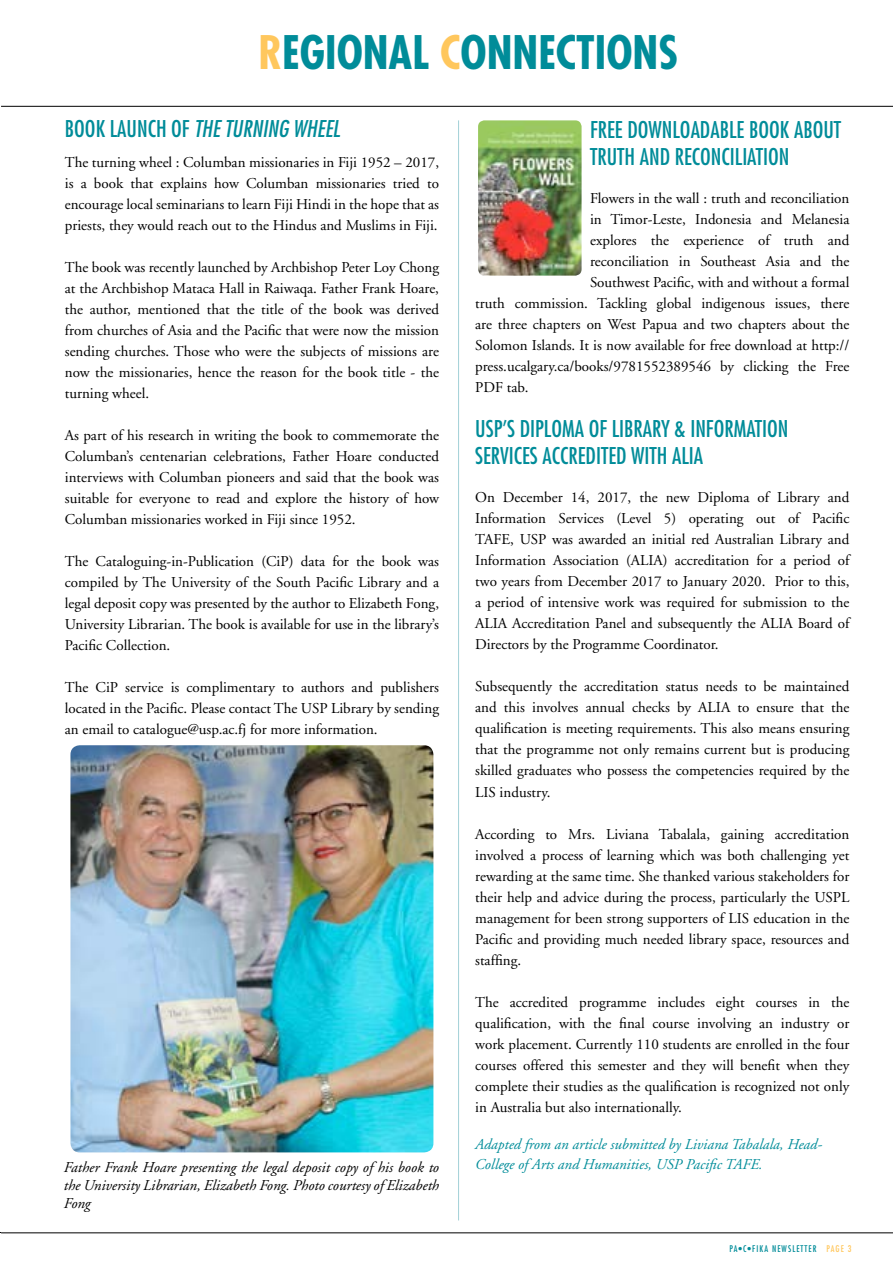
<style>
.page{position:relative;width:893px;height:1263px;background:#fff}
.page>*{position:absolute;margin:0;border:0;box-sizing:border-box;transform-origin:0 0}
.t1{font:700 condensed 45px "Futura";color:#008c99}
.t2{font:condensed 22.5px/27px "Futura";color:#008c99}
.t3{font:italic condensed 22.5px "Futura";color:#008c99}
.t4{font:15px/21px "Adobe Garamond";color:#000;text-align:justify}
.t5{font:italic 15px/18px "Adobe Garamond";color:#000}
.t6{font:italic 15px "Adobe Garamond";color:#008c99}
.t7{font:condensed 9px "Futura";letter-spacing:.12em;color:#008c99}
.s1{color:#ffc75d}
.s2{font-style:normal}
</style>
<div class="page">
<hr style="left:1px;top:1232px;width:892px;height:1px;background:#000">
<hr style="left:1px;top:106px;width:892px;height:1px;background:#000">
<hr style="left:458px;top:120px;width:1px;height:1100px;background:#a3d1d7">
<img style="left:70px;top:745px;width:363px;height:407px">
<img style="left:478px;top:120px;width:104px;height:156px">
<h1 class="t1" style="left:258px;top:23px;width:89px"><span class="s1">R</span>EGIONAL</h1>
<h1 class="t1" style="left:440px;top:23px;width:43px"><span class="s1">C</span>ONNECTIONS</h1>
<h2 class="t3" style="left:65px;top:115px;width:277px"><span class="s2">B OOK LA UNC H OF</span> THE TURNING WHEEL</h2>
<p class="t4" style="left:65px;top:152px;width:376px">The turning wheel : Columban missionaries in Fiji 1952 – 2017, is a book that explains how Columban missionaries tried to encourage local seminarians to learn Fiji Hindi in the hope that as priests, they would reach out to the Hindus and Muslims in Fiji.</p>
<p class="t4" style="left:65px;top:257px;width:376px">The book was recently launched by Archbishop Peter Loy Chong at the Archbishop Mataca Hall in Raiwaqa. Father Frank Hoare, the author, mentioned that the title of the book was derived from churches of Asia and the Pacific that were now the mission sending churches. Those who were the subjects of missions are now the missionaries, hence the reason for the book title - the turning wheel.</p>
<p class="t4" style="left:65px;top:425px;width:376px">As part of his research in writing the book to commemorate the Columban’s centenarian celebrations, Father Hoare conducted interviews with Columban pioneers and said that the book was suitable for everyone to read and explore the history of how Columban missionaries worked in Fiji since 1952.</p>
<p class="t4" style="left:65px;top:551px;width:376px">The Cataloguing-in-Publication (CiP) data for the book was compiled by The University of the South Pacific Library and a legal deposit copy was presented by the author to Elizabeth Fong, University Librarian. The book is available for use in the library’s Pacific Collection.</p>
<p class="t4" style="left:65px;top:677px;width:376px">The CiP service is complimentary to authors and publishers located in the Pacific. Please contact The USP Library by sending an email to catalogue@usp.ac.fj for more information.</p>
<h2 class="t2" style="left:590px;top:116px;width:250px">FREE DOWNLOADABLE BOOK ABOUT<br>TRUTH AN D RECONCILIATI</h2>
<h2 class="t2" style="left:768px;top:143px;width:20px">ON</h2>
<p class="t4" style="left:590px;top:189px;width:261px">Flowers in the wall : truth and reconciliation</p>
<p class="t4" style="left:590px;top:210px;width:261px">in Timor-Leste, Indonesia and Melanesia</p>
<p class="t4" style="left:590px;top:231px;width:261px">explores the experience of truth and</p>
<p class="t4" style="left:590px;top:252px;width:261px">reconciliation in Southeast Asia and the</p>
<p class="t4" style="left:590px;top:273px;width:261px">Southwest Pacific, with and without a formal</p>
<p class="t4" style="left:475px;top:294px;width:376px">truth commission. Tackling global indigenous issues, there</p>
<p class="t4" style="left:475px;top:315px;width:376px">are three chapters on West Papua and two chapters about the</p>
<p class="t4" style="left:475px;top:336px;width:376px">Solomon Islands. It is now available for free download at http://</p>
<p class="t4" style="left:475px;top:357px;width:376px">press.ucalgary.ca/books/9781552389546 by clicking the Free</p>
<p class="t4" style="left:475px;top:378px;width:55px">PDF tab.</p>
<h2 class="t2" style="left:475px;top:415px;width:312px">USP’S DIPLOMA OF LIBRARY &amp; INFORMATI ON<br>SERVICES ACCRE</h2>
<h2 class="t2" style="left:586px;top:442px;width:119px">DITED WITH ALIA</h2>
<p class="t4" style="left:475px;top:488px;width:376px">On December 14, 2017, the new Diploma of Library and Information Services (Level 5) operating out of Pacific TAFE, USP was awarded an initial red Australian Library and Information Association (ALIA) accreditation for a period of two years from December 2017 to January 2020. Prior to this, a period of intensive work was required for submission to the ALIA Accreditation Panel and subsequently the ALIA Board of Directors by the Programme Coordinator.</p>
<p class="t4" style="left:475px;top:677px;width:376px">Subsequently the accreditation status needs to be maintained and this involves annual checks by ALIA to ensure that the qualification is meeting requirements. This also means ensuring that the programme not only remains current but is producing skilled graduates who possess the competencies required by the LIS industry.</p>
<p class="t4" style="left:475px;top:824px;width:376px">According to Mrs. Liviana Tabalala, gaining accreditation involved a process of learning which was both challenging yet rewarding at the same time. She thanked various stakeholders for their help and advice during the process, particularly the USPL management for been strong supporters of LIS education in the Pacific and providing much needed library space, resources and staffing.</p>
<p class="t4" style="left:475px;top:992px;width:376px">The accredited programme includes eight courses in the qualification, with the final course involving an industry or work placement. Currently 110 students are enrolled in the four courses offered this semester and they will benefit when they complete their studies as the qualification is recognized not only in Australia but also internationally.</p>
<p class="t6" style="left:475px;top:1136px;width:348px">Adapted from an article submitted by Liviana Tabalala, Head-</p>
<p class="t5" style="left:64px;top:1158px;width:377px">Father Frank Hoare presenting the legal deposit copy of his book to</p>
<p class="t6" style="left:475px;top:1156px;width:289px">College of Arts and Humanities, USP Pacific TAFE.</p>
<p class="t5" style="left:64px;top:1176px;width:377px">the University Librarian, Elizabeth Fong. Photo courtesy of Elizabeth<br>Fong</p>
<p class="t7" style="left:729px;top:1243px;width:124px">PA•C•FIKA NEWSLETTER <span class="s1">PAGE 3</span></p>
</div>
